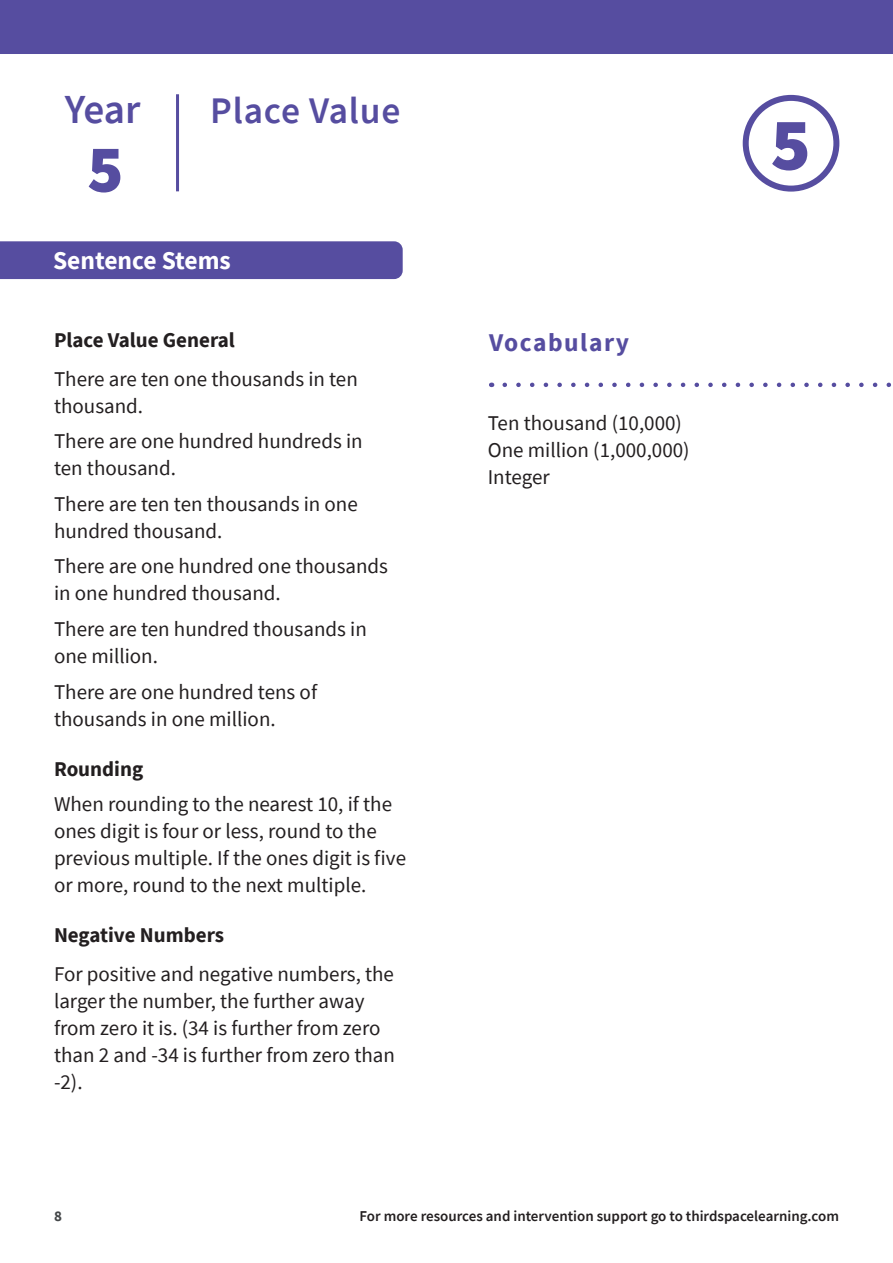
<style>
.page{position:relative;width:893px;height:1263px;background:#fff}
.page>*{position:absolute;margin:0;border:0;box-sizing:border-box;transform-origin:0 0}
.t1{font:900 74.85px "Source Sans Pro";color:#564da0}
.t2{font:900 67.5px "Source Sans Pro";color:#564da0}
.t3{font:600 41.25px "Source Sans Pro";color:#564da0}
.t4{font:600 37.5px "Source Sans Pro";letter-spacing:.02em;color:#564da0}
.t5{font:700 25.5px "Source Sans Pro";color:#fff}
.t6{font:700 25.5px "Source Sans Pro";letter-spacing:.06em;color:#564da0}
.BODY_TEXT{font:21px/27px "Source Sans Pro";color:#231f20}
.MAIN_TEXT_TITLE{font:700 21px "Source Sans Pro";color:#231f20}
.t7{font:600 15px "Source Sans Pro";color:#231f20}
.t8{font:700 15px "Source Sans Pro";color:#444749}
</style>
<div class="page">
<div style="left:743px;top:95px;width:96px;height:97px;border:6px solid #564da0;border-radius:50%"></div>
<div style="left:0;top:0;width:893px;height:54px;background:#564da0"></div>
<hr style="left:176px;top:94px;width:3px;height:97px;background:#564da0">
<svg style="left:505px;top:383px;width:386px;height:4px"></svg>
<div style="left:0;top:241px;width:403px;height:38px;background:#564da0"></div>
<p class="t3" style="left:65px;top:82px;width:77px">Year</p>
<p class="t4" style="left:210px;top:86px;width:192px">Place Value</p>
<p class="t2" style="left:87px;top:123px;width:38px">5</p>
<p class="t5" style="left:53px;top:243px;width:179px">Sentence Stems</p>
<p class="MAIN_TEXT_TITLE" style="left:54px;top:326px;width:182px">Place Value General</p>
<p class="BODY_TEXT" style="left:54px;top:365px;width:305px">There are ten one thousands in ten thousand.</p>
<p class="BODY_TEXT" style="left:54px;top:428px;width:310px">There are one hundred hundreds in ten thousand.</p>
<p class="BODY_TEXT" style="left:54px;top:490px;width:305px">There are ten ten thousands in one hundred thousand.</p>
<p class="BODY_TEXT" style="left:54px;top:553px;width:336px">There are one hundred one thousands in one hundred thousand.</p>
<p class="BODY_TEXT" style="left:54px;top:615px;width:314px">There are ten hundred thousands in one million.</p>
<p class="BODY_TEXT" style="left:54px;top:678px;width:265px">There are one hundred tens of thousands in one million.</p>
<p class="MAIN_TEXT_TITLE" style="left:54px;top:754px;width:91px">Rounding</p>
<p class="BODY_TEXT" style="left:54px;top:790px;width:354px">When rounding to the nearest 10, if the ones digit is four or less, round to the previous multiple. If the ones digit is five or more, round to the next multiple.</p>
<p class="MAIN_TEXT_TITLE" style="left:54px;top:921px;width:172px">Negative Numbers</p>
<p class="BODY_TEXT" style="left:54px;top:960px;width:342px">For positive and negative numbers, the larger the number, the further away from zero it is. (34 is further from zero than 2 and -34 is further from zero than -2).</p>
<p class="t6" style="left:489px;top:325px;width:142px">Vocabulary</p>
<p class="BODY_TEXT" style="left:488px;top:410px;width:196px">Ten thousand (10,000)</p>
<p class="BODY_TEXT" style="left:488px;top:437px;width:203px">One million (1,000,000)</p>
<p class="BODY_TEXT" style="left:488px;top:464px;width:64px">Integer</p>
<p class="t1" style="left:770px;top:93px;width:42px">5</p>
<p class="t8" style="left:54px;top:1206px;width:9px">8</p>
<p class="t7" style="left:359px;top:1206px;width:481px">For more resources and intervention support go to thirdspacelearning.com</p>
</div>
